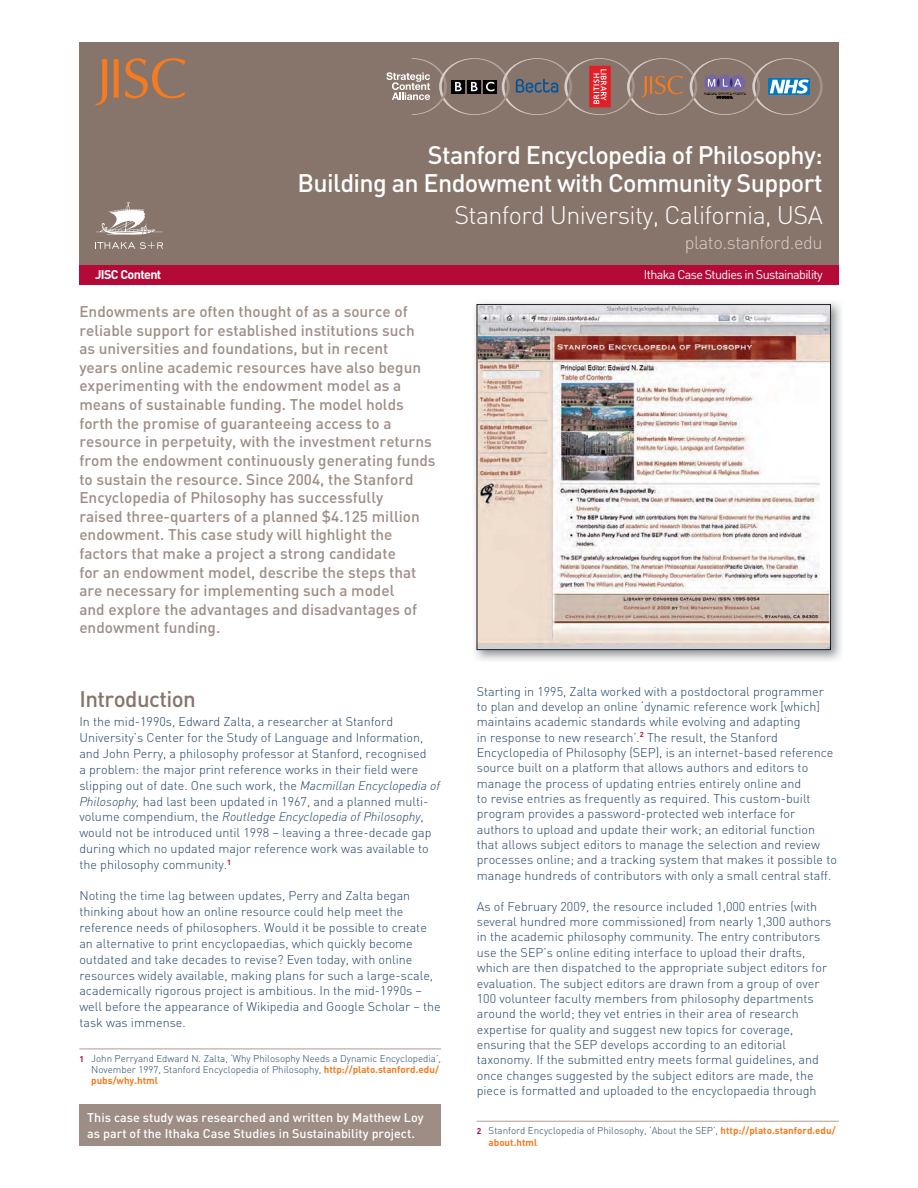
<style>
.page{position:relative;width:918px;height:1188px;background:#fff}
.page>*{position:absolute;margin:0;border:0;box-sizing:border-box;transform-origin:0 0}
.t1{font:500 25.05px/27.9px "JISC";letter-spacing:-.025em;color:#fff;text-align:right}
.t2{font:300 25.05px "JISC";letter-spacing:-.025em;color:#fff}
.t3{font:500 22.35px "JISC";letter-spacing:-.025em;color:#87746a}
.t4{font:300 18.15px "JISC";letter-spacing:-.025em;color:#dacfca}
.t5{font:500 15.3px/18.6px "JISC";color:#9d8d85}
.t6{font:300 12.6px/15.3px "JISC";color:#1e4164}
.t7{font:500 12.6px/15.3px "JISC";color:#fff}
.t8{font:12.6px "JISC";letter-spacing:-.05em;color:#fff}
.t9{font:700 12.6px "JISC";letter-spacing:-.05em;color:#fff}
.t10{font:300 9.75px/11.1px "JISC";color:#1e4164}
.s1{font-style:italic}
.s2{font-weight:700;font-size:8.4px;color:#b50938}
.s3{font-weight:700;color:#f47b20}
</style>
<div class="page">
<hr style="left:79px;top:1048px;width:362px;height:2px;background:#c5b8b2">
<hr style="left:477px;top:1121px;width:362px;height:1px;background:#c5b8b2">
<div style="left:79px;top:42px;width:760px;height:223px;background:#87746a"></div>
<svg style="left:95px;top:58px;width:90px;height:47px"></svg>
<svg style="left:386px;top:58px;width:437px;height:57px"></svg>
<div style="left:79px;top:265px;width:760px;height:20px;background:#b50938"></div>
<img style="left:475px;top:302px;width:366px;height:359px">
<img style="left:479px;top:306px;width:350px;height:342px">
<div style="left:477px;top:304px;width:354px;height:346px;border:1px solid #231f20"></div>
<div style="left:79px;top:1104px;width:362px;height:42px;background:#9d8d85"></div>
<svg style="left:96px;top:202px;width:66px;height:33px"></svg>
<svg style="left:95px;top:242px;width:68px;height:7px"></svg>
<h1 class="t1" style="left:298px;top:144px;width:527px">Stanford Encyclopedia of Philosophy:<br>Building an Endowment with Community Support</h1>
<h1 class="t2" style="left:454px;top:206px;width:370px">Stanford University, California, USA</h1>
<h3 class="t4" style="left:685px;top:236px;width:139px">plato.stanford.edu</h3>
<p class="t9" style="left:95px;top:270px;width:68px">JISC Content</p>
<p class="t8" style="left:644px;top:267px;width:180px">Ithaka Case Studies in Sustainability</p>
<p class="t5" style="left:79px;top:304px;width:358px">Endowments are often thought of as a source of reliable support for established institutions such<br>as universities and foundations, but in recent<br>years online academic resources have also begun experimenting with the endowment model as a means of sustainable funding. The model holds forth the promise of guaranteeing access to a resource in perpetuity, with the investment returns from the endowment continuously generating funds to sustain the resource. Since 2004, the Stanford Encyclopedia of Philosophy has successfully<br>raised three-quarters of a planned $4.125 million endowment. This case study will highlight the factors that make a project a strong candidate<br>for an endowment model, describe the steps that are necessary for implementing such a model<br>and explore the advantages and disadvantages of endowment funding.</p>
<h2 class="t3" style="left:79px;top:691px;width:118px">Introduction</h2>
<p class="t6" style="left:79px;top:716px;width:362px;line-height:15.9px">In the mid-1990s, Edward Zalta, a researcher at Stanford University’s Center for the Study of Language and Information, and John Perry, a philosophy professor at Stanford, recognised<br>a problem: the major print reference works in their field were slipping out of date. One such work, the <span class="s1">Macmillan Encyclopedia of Philosophy,</span> had last been updated in 1967, and a planned multi&shy;volume compendium, the <span class="s1">Routledge Encyclopedia of Philosophy</span>, would not be introduced until 1998 – leaving a three-decade gap during which no updated major reference work was available to the philosophy community.<sup>1</sup></p>
<p class="t6" style="left:79px;top:890px;width:363px;line-height:15.9px">Noting the time lag between updates, Perry and Zalta began thinking about how an online resource could help meet the reference needs of philosophers. Would it be possible to create an alternative to print encyclopaedias, which quickly become outdated and take decades to revise? Even today, with online resources widely available, making plans for such a large-scale, academically rigorous project is ambitious. In the mid-1990s – well before the appearance of Wikipedia and Google Scholar – the task was immense.</p>
<p class="t10" style="left:91px;top:1054px;width:351px;text-indent:-12px"><span class="s2">1</span> John Perryand Edward N. Zalta, ‘Why Philosophy Needs a Dynamic Encyclopedia’,<br>November 1997, Stanford Encyclopedia of Philosophy, <span class="s3">http://plato.stanford.edu/ pubs/why.html</span></p>
<p class="t7" style="left:87px;top:1111px;width:338px">This case study was researched and written by Matthew Loy as part of the Ithaka Case Studies in Sustainability project.</p>
<p class="t6" style="left:477px;top:685px;width:362px">Starting in 1995, Zalta worked with a postdoctoral programmer to plan and develop an online ‘dynamic reference work [which] maintains academic standards while evolving and adapting<br>in response to new research’.<sup>2</sup> The result, the Stanford Encyclopedia of Philosophy (SEP), is an internet-based reference source built on a platform that allows authors and editors to manage the process of updating entries entirely online and<br>to revise entries as frequently as required. This custom-built program provides a password-protected web interface for authors to upload and update their work; an editorial function that allows subject editors to manage the selection and review processes online; and a tracking system that makes it possible to manage hundreds of contributors with only a small central staff.</p>
<p class="t6" style="left:477px;top:900px;width:356px">As of February 2009, the resource included 1,000 entries (with several hundred more commissioned) from nearly 1,300 authors in the academic philosophy community. The entry contributors use the SEP’s online editing interface to upload their drafts, which are then dispatched to the appropriate subject editors for evaluation. The subject editors are drawn from a group of over 100 volunteer faculty members from philosophy departments around the world; they vet entries in their area of research expertise for quality and suggest new topics for coverage, ensuring that the SEP develops according to an editorial taxonomy. If the submitted entry meets formal guidelines, and once changes suggested by the subject editors are made, the piece is formatted and uploaded to the encyclopaedia through</p>
<p class="t10" style="left:489px;top:1127px;width:348px;text-indent:-12px"><span class="s2">2</span> Stanford Encyclopedia of Philosophy, ‘About the SEP’, <span class="s3">http://plato.stanford.edu/ about.html</span></p>
</div>
